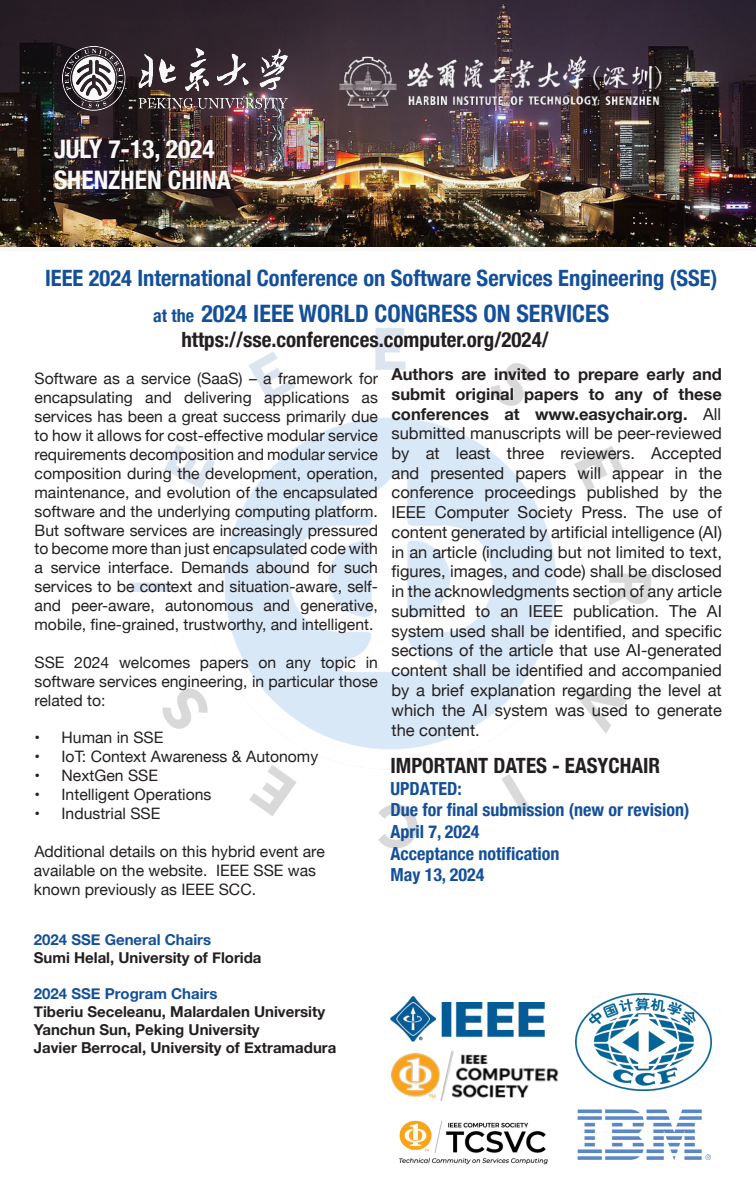
<style>
.page{position:relative;width:756px;height:1188px;background:#fff}
.page>*{position:absolute;margin:0;border:0;box-sizing:border-box;transform-origin:0 0}
.t1{font:700 condensed 25.5px "Helvetica Neue";color:#fff}
.t2{font:700 condensed 24px "Helvetica Neue";color:#145099}
.t3{font:700 condensed 22.5px "Helvetica Neue";color:#145099}
.t4{font:700 condensed 21px "Helvetica Neue";color:#231f20}
.t5{font:700 condensed 18px/21.6px "Helvetica Neue";color:#145099}
.t6{font:16.5px/19.8px "Helvetica Neue";color:#231f20;text-align:justify}
.t7{font:15.75px/18.9px "Helvetica Neue";color:#231f20;text-align:justify}
.t8{font:700 15px/18px "Helvetica Neue";color:#231f20}
.s1{font-size:18px}
.s2{color:#145099}
.s3{font-weight:700}
</style>
<div class="page">
<img style="left:131px;top:328px;width:520px;height:521px">
<img style="left:405px;top:997px;width:139px;height:8px">
<img style="left:390px;top:1005px;width:169px;height:97px">
<img style="left:399px;top:1120px;width:149px;height:45px">
<img style="left:577px;top:1109px;width:134px;height:51px">
<img style="left:576px;top:994px;width:136px;height:97px">
<img style="left:0;top:0;width:756px;height:247px">
<p class="t1" style="left:54px;top:128px;width:162px">JULY 7-13, 2024</p>
<p class="t1" style="left:54px;top:159px;width:179px">SHENZHEN CHINA</p>
<p class="t3" style="left:45px;top:259px;width:674px">IEEE 2024 International Conference on Software Services Engineering (SSE)</p>
<p class="t2" style="left:153px;top:293px;width:457px"><span class="s1">at the</span> 2024 IEEE WORLD CONGRESS ON SERVICES</p>
<p class="t4" style="left:181px;top:322px;width:369px">https://sse.conferences.computer.org/2024/</p>
<p class="t7" style="left:35px;top:370px;width:345px">Software as a service (SaaS) – a framework for encapsulating and delivering applications as services has been a great success primarily due to how it allows for cost-effective modular service requirements decomposition and modular service composition during the development, operation, maintenance, and evolution of the encapsulated software and the underlying computing platform.<br>But software services are increasingly pressured to become more than just encapsulated code with a service interface. Demands abound for such services to be context and situation-aware, self&shy;and peer-aware, autonomous and generative, mobile, fine-grained, trustworthy, and intelligent.</p>
<p class="t7" style="left:35px;top:654px;width:345px">SSE 2024 welcomes papers on any topic in software services engineering, in particular those related to:</p>
<p class="t7" style="left:35px;top:729px;width:130px">• Human in SSE</p>
<p class="t7" style="left:35px;top:748px;width:285px">• IoT: Context Awareness &amp; Autonomy</p>
<p class="t7" style="left:35px;top:767px;width:125px">• NextGen SSE</p>
<p class="t7" style="left:35px;top:786px;width:178px">• Intelligent Operations</p>
<p class="t7" style="left:35px;top:805px;width:127px">• Industrial SSE</p>
<p class="t7" style="left:34px;top:843px;width:293px;text-align:left">Additional details on this hybrid event are available on the website. IEEE SSE was known previously as IEEE SCC.</p>
<p class="t8" style="left:34px;top:931px;width:229px"><span class="s2">2024 SSE General Chairs<br></span>Sumi Helal, University of Florida</p>
<p class="t8" style="left:34px;top:985px;width:304px"><span class="s2">2024 SSE Program Chairs<br></span>Tiberiu Seceleanu, Malardalen University Yanchun Sun, Peking University<br>Javier Berrocal, University of Extramadura</p>
<p class="t6" style="left:392px;top:365px;width:332px"><span class="s3">Authors are invited to prepare early and submit original papers to any of these conferences at www.easychair.org.</span> All submitted manuscripts will be peer-reviewed by at least three reviewers. Accepted and presented papers will appear in the conference proceedings published by the IEEE Computer Society Press. The use of content generated by artificial intelligence (AI) in an article (including but not limited to text, figures, images, and code) shall be disclosed in the acknowledgments section of any article submitted to an IEEE publication. The AI system used shall be identified, and specific sections of the article that use AI-generated content shall be identified and accompanied by a brief explanation regarding the level at which the AI system was used to generate the content.</p>
<p class="t4" style="left:390px;top:748px;width:271px">IMPORTANT DATES - EASYCHAIR</p>
<p class="t5" style="left:390px;top:776px;width:300px">UPDATED:<br>Due for final submission (new or revision)<br>April 7, 2024<br>Acceptance notification<br>May 13, 2024</p>
</div>
